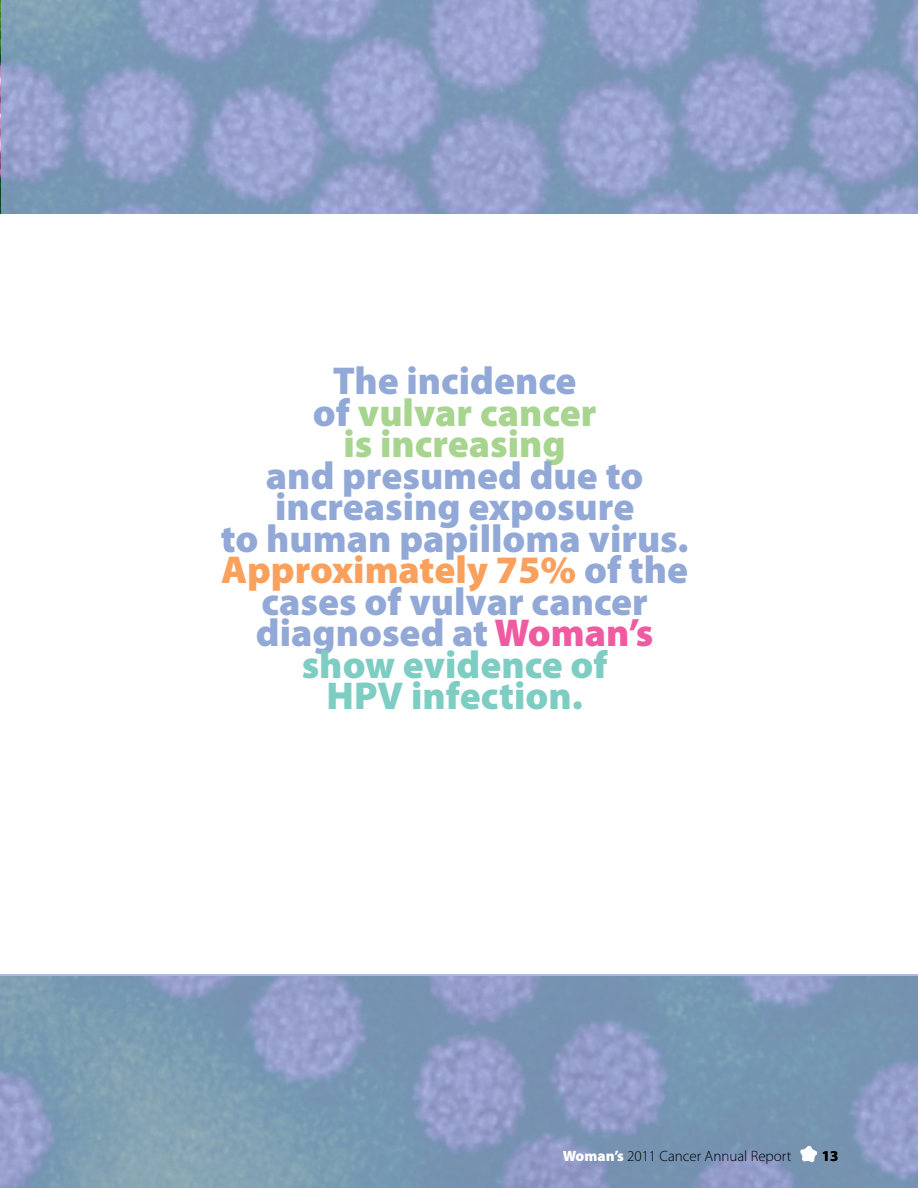
<style>
.page{position:relative;width:918px;height:1188px;background:#fff}
.page>*{position:absolute;margin:0;border:0;box-sizing:border-box;transform-origin:0 0}
.t1{font:900 39px/31.5px "Myriad Pro";color:#92a9d7;text-align:center}
.t2{font:900 39px/31.5px "Myriad Pro";color:#a7d48e;text-align:center}
.t3{font:300 15px "Myriad Pro";color:#000}
.t4{font:700 15px "Myriad Pro";color:#000}
.s1{color:#92a9d7}
.s2{color:#f9a05c}
.s3{color:#ef5ba1}
.s4{color:#7ecdc3}
.s5{font-weight:900;color:#fff}
</style>
<div class="page">
<svg style="left:1px;top:974px;width:917px;height:214px;fill:#7a99b3"></svg>
<svg style="left:1px;top:0;width:917px;height:214px"></svg>
<svg style="left:800px;top:1146px;width:17px;height:17px"></svg>
<p class="t2" style="left:313px;top:364px;width:285px"><span class="s1">The incidence of</span> vulvar cancer is increasing</p>
<p class="t1" style="left:221px;top:458px;width:469px">and presumed due to increasing exposure<br>to human papilloma virus.<br><span class="s2">Approximately 75%</span> of the cases of vulvar cancer diagnosed at <span class="s3">Woman’s </span><span class="s4">show evidence of<br>HPV infection.</span></p>
<p class="t3" style="left:563px;top:1147px;width:230px"><span class="s5">Woman’s</span> 2011 Cancer Annual Report</p>
<p class="t4" style="left:822px;top:1146px;width:18px">13</p>
</div>
